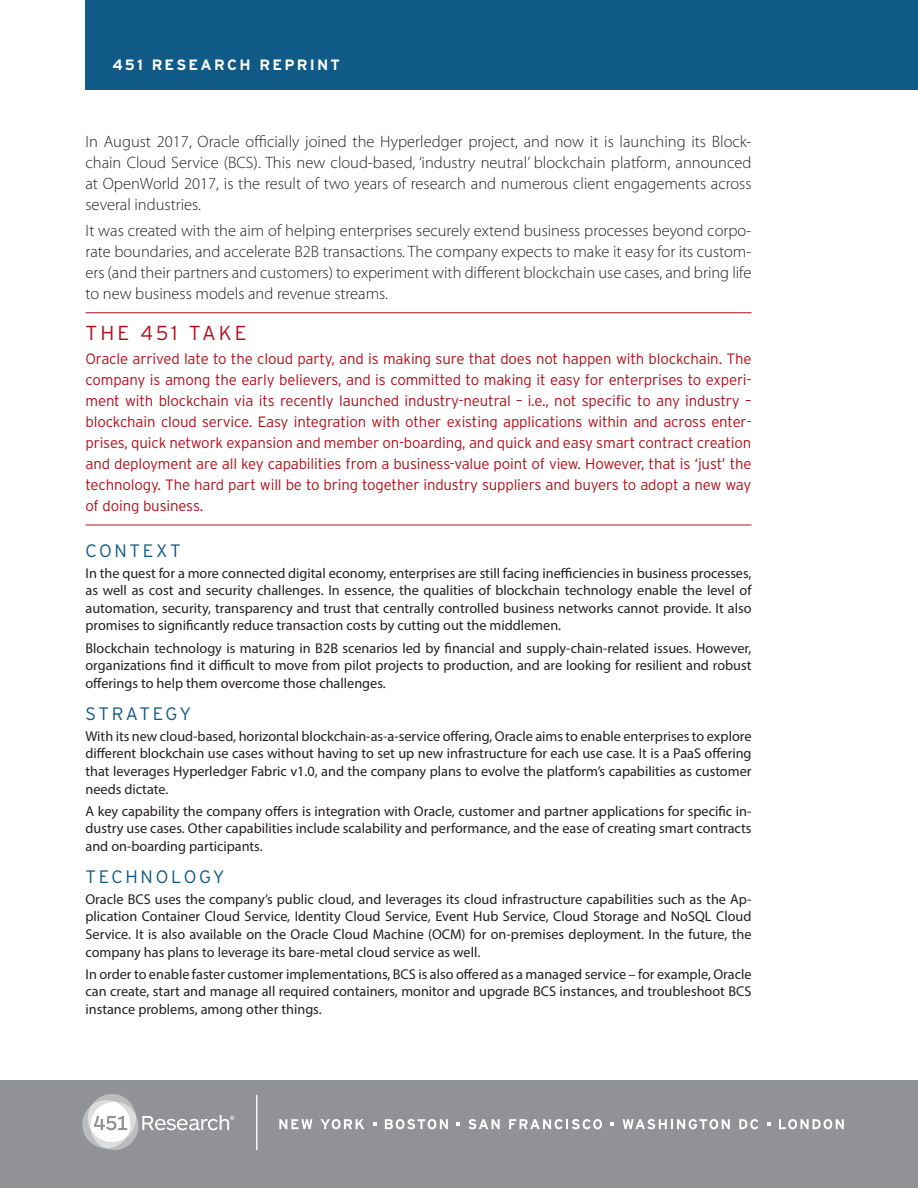
<style>
.page{position:relative;width:918px;height:1188px;background:#fff}
.page>*{position:absolute;margin:0;border:0;box-sizing:border-box;transform-origin:0 0}
._451_Take_Header{font:300 20.25px "Interstate";letter-spacing:.15em;color:#b50e1a}
.Hed_30_Shorter{font:300 18px "Interstate";letter-spacing:.15em;color:#0f5a86}
.Hed_30_Shorter-2{font:300 18px "Interstate";letter-spacing:.13em;color:#0f5a86}
.Intro_Body{font:300 16.5px/21px "Myriad Pro";color:#231f20;text-align:justify}
._451_Take_Body{font:300 15px/21px "Interstate";letter-spacing:-.01em;color:#b50e1a;text-align:justify}
.Header{font:700 15px "Interstate";letter-spacing:.15em;color:#fff}
.Myriad_Body{font:14.25px/17.7px "Myriad Pro";color:#231f20;text-align:justify}
</style>
<div class="page">
<hr style="left:86px;top:312px;width:666px;height:1px;background:#b50e1a">
<hr style="left:86px;top:525px;width:666px;height:1px;background:#b50e1a">
<div style="left:0;top:1080px;width:918px;height:108px;background:#919295"></div>
<hr style="left:256px;top:1095px;width:1px;height:55px;background:#fff">
<svg style="left:82px;top:1094px;width:152px;height:56px"></svg>
<svg style="left:279px;top:1119px;width:34px;height:10px"></svg>
<svg style="left:321px;top:1119px;width:43px;height:10px"></svg>
<svg style="left:385px;top:1119px;width:63px;height:10px"></svg>
<svg style="left:468px;top:1119px;width:32px;height:10px"></svg>
<svg style="left:509px;top:1119px;width:93px;height:10px"></svg>
<svg style="left:623px;top:1119px;width:107px;height:10px"></svg>
<svg style="left:739px;top:1119px;width:19px;height:10px"></svg>
<svg style="left:779px;top:1119px;width:65px;height:10px"></svg>
<svg style="left:373px;top:1122px;width:3px;height:4px"></svg>
<svg style="left:456px;top:1122px;width:4px;height:4px"></svg>
<svg style="left:611px;top:1122px;width:3px;height:4px"></svg>
<svg style="left:767px;top:1122px;width:3px;height:4px"></svg>
<div style="left:86px;top:0;width:832px;height:90px;background:#0f5a86"></div>
<p class="Header" style="left:112px;top:55px;width:229px">451 RESEARCH REPRINT</p>
<p class="Intro_Body" style="left:86px;top:131px;width:668px">In August 2017, Oracle officially joined the Hyperledger project, and now it is launching its Block&shy;chain Cloud Service (BCS). This new cloud-based, ‘industry neutral’ blockchain platform, announced at OpenWorld 2017, is the result of two years of research and numerous client engagements across several industries.</p>
<p class="Intro_Body" style="left:86px;top:220px;width:668px">It was created with the aim of helping enterprises securely extend business processes beyond corpo&shy;rate boundaries, and accelerate B2B transactions. The company expects to make it easy for its custom&shy;ers (and their partners and customers) to experiment with different blockchain use cases, and bring life to new business models and revenue streams.</p>
<p class="_451_Take_Header" style="left:86px;top:321px;width:163px">THE 451 TAKE</p>
<p class="_451_Take_Body" style="left:86px;top:348px;width:668px">Oracle arrived late to the cloud party, and is making sure that does not happen with blockchain. The company is among the early believers, and is committed to making it easy for enterprises to experi&shy;ment with blockchain via its recently launched industry-neutral – i.e., not specific to any industry – blockchain cloud service. Easy integration with other existing applications within and across enter&shy;prises, quick network expansion and member on-boarding, and quick and easy smart contract creation and deployment are all key capabilities from a business-value point of view. However, that is ‘just’ the technology. The hard part will be to bring together industry suppliers and buyers to adopt a new way of doing business.</p>
<p class="Hed_30_Shorter" style="left:86px;top:540px;width:97px">CONTEXT</p>
<p class="Myriad_Body" style="left:86px;top:564px;width:668px">In the quest for a more connected digital economy, enterprises are still facing inefficiencies in business processes, as well as cost and security challenges. In essence, the qualities of blockchain technology enable the level of automation, security, transparency and trust that centrally controlled business networks cannot provide. It also promises to significantly reduce transaction costs by cutting out the middlemen.</p>
<p class="Myriad_Body" style="left:86px;top:639px;width:668px">Blockchain technology is maturing in B2B scenarios led by financial and supply-chain-related issues. However, organizations find it difficult to move from pilot projects to production, and are looking for resilient and robust offerings to help them overcome those challenges.</p>
<p class="Hed_30_Shorter-2" style="left:86px;top:703px;width:107px">STRATEGY</p>
<p class="Myriad_Body" style="left:86px;top:727px;width:668px">With its new cloud-based, horizontal blockchain-as-a-service offering, Oracle aims to enable enterprises to explore different blockchain use cases without having to set up new infrastructure for each use case. It is a PaaS offering that leverages Hyperledger Fabric v1.0, and the company plans to evolve the platform’s capabilities as customer needs dictate.</p>
<p class="Myriad_Body" style="left:86px;top:802px;width:668px">A key capability the company offers is integration with Oracle, customer and partner applications for specific in&shy;dustry use cases. Other capabilities include scalability and performance, and the ease of creating smart contracts and on-boarding participants.</p>
<p class="Hed_30_Shorter" style="left:86px;top:866px;width:141px">TECHNOLOGY</p>
<p class="Myriad_Body" style="left:86px;top:890px;width:668px">Oracle BCS uses the company’s public cloud, and leverages its cloud infrastructure capabilities such as the Ap&shy;plication Container Cloud Service, Identity Cloud Service, Event Hub Service, Cloud Storage and NoSQL Cloud Service. It is also available on the Oracle Cloud Machine (OCM) for on-premises deployment. In the future, the company has plans to leverage its bare-metal cloud service as well.</p>
<p class="Myriad_Body" style="left:86px;top:965px;width:668px">In order to enable faster customer implementations, BCS is also offered as a managed service – for example, Oracle can create, start and manage all required containers, monitor and upgrade BCS instances, and troubleshoot BCS instance problems, among other things.</p>
</div>
